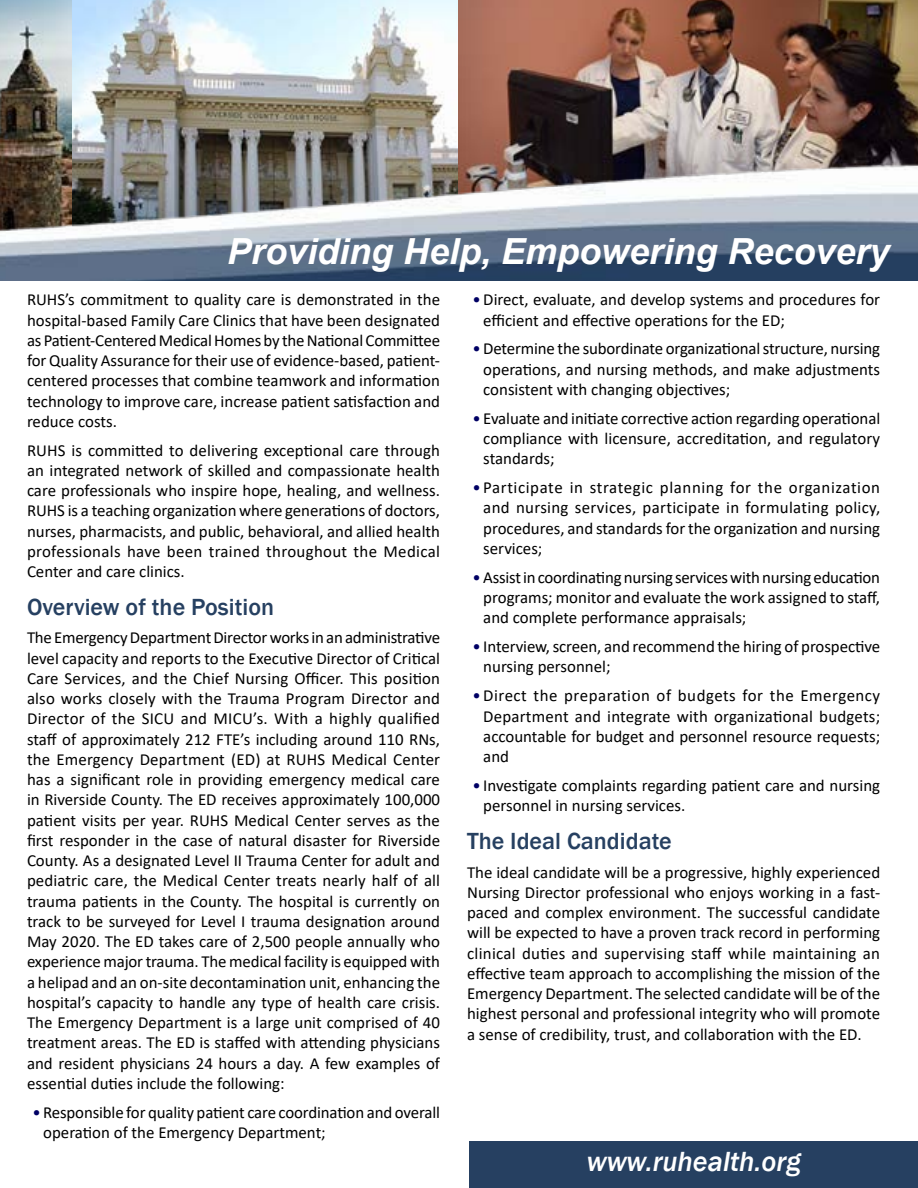
<style>
.page{position:relative;width:918px;height:1188px;background:#fff}
.page>*{position:absolute;margin:0;border:0;box-sizing:border-box;transform-origin:0 0}
.t1{font:italic 700 36px "Arial";color:#fff}
.t2{font:italic 500 28.5px "Franklin Gothic";color:#fff}
.t3{font:500 24px "Franklin Gothic";color:#264061}
.t4{font:16.8px/20.2px "Calibri";color:#000;text-align:justify}
.s1{color:#000064}
</style>
<div class="page">
<img style="left:72px;top:0;width:387px;height:159px">
<img style="left:459px;top:0;width:459px;height:159px">
<img style="left:0;top:0;width:72px;height:159px">
<img style="left:0;top:159px;width:918px;height:122px">
<div style="left:470px;top:1142px;width:448px;height:46px;background:#264061"></div>
<h1 class="t1" style="left:227px;top:227px;width:664px">Providing Help, Empowering Recovery</h1>
<p class="t4" style="left:27px;top:289px;width:415px">RUHS’s commitment to quality care is demonstrated in the hospital-based Family Care Clinics that have been designated as Patient-Centered Medical Homes by the National Committee for Quality Assurance for their use of evidence-based, patient&shy;centered processes that combine teamwork and information technology to improve care, increase patient satisfaction and reduce costs.</p>
<p class="t4" style="left:27px;top:440px;width:415px">RUHS is committed to delivering exceptional care through an integrated network of skilled and compassionate health care professionals who inspire hope, healing, and wellness.<br>RUHS is a teaching organization where generations of doctors, nurses, pharmacists, and public, behavioral, and allied health professionals have been trained throughout the Medical Center and care clinics.</p>
<h3 class="t3" style="left:27px;top:592px;width:249px">Overview of the Position</h3>
<p class="t4" style="left:27px;top:627px;width:415px">The Emergency Department Director works in an administrative level capacity and reports to the Executive Director of Critical Care Services, and the Chief Nursing Officer. This position also works closely with the Trauma Program Director and Director of the SICU and MICU’s. With a highly qualified staff of approximately 212 FTE’s including around 110 RNs, the Emergency Department (ED) at RUHS Medical Center has a significant role in providing emergency medical care in Riverside County. The ED receives approximately 100,000 patient visits per year. RUHS Medical Center serves as the first responder in the case of natural disaster for Riverside County. As a designated Level II Trauma Center for adult and pediatric care, the Medical Center treats nearly half of all trauma patients in the County. The hospital is currently on track to be surveyed for Level I trauma designation around May 2020. The ED takes care of 2,500 people annually who experience major trauma. The medical facility is equipped with a helipad and an on-site decontamination unit, enhancing the hospital’s capacity to handle any type of health care crisis.<br>The Emergency Department is a large unit comprised of 40 treatment areas. The ED is staffed with attending physicians and resident physicians 24 hours a day. A few examples of essential duties include the following:</p>
<p class="t4" style="left:43px;top:1102px;width:398px;text-indent:-11px"><span class="s1">•</span> Responsible for quality patient care coordination and overall operation of the Emergency Department;</p>
<p class="t4" style="left:483px;top:289px;width:398px;text-indent:-11px"><span class="s1">•</span>Direct, evaluate, and develop systems and procedures for efficient and effective operations for the ED;</p>
<p class="t4" style="left:483px;top:338px;width:398px;text-indent:-11px"><span class="s1">•</span>Determine the subordinate organizational structure, nursing operations, and nursing methods, and make adjustments consistent with changing objectives;</p>
<p class="t4" style="left:483px;top:408px;width:398px;text-indent:-11px"><span class="s1">•</span> Evaluate and initiate corrective action regarding operational compliance with licensure, accreditation, and regulatory standards;</p>
<p class="t4" style="left:483px;top:477px;width:398px;text-indent:-11px"><span class="s1">•</span>Participate in strategic planning for the organization and nursing services, participate in formulating policy, procedures, and standards for the organization and nursing services;</p>
<p class="t4" style="left:483px;top:567px;width:398px;text-indent:-11px"><span class="s1">•</span> Assist in coordinating nursing services with nursing education programs; monitor and evaluate the work assigned to staff, and complete performance appraisals;</p>
<p class="t4" style="left:483px;top:636px;width:398px;text-indent:-11px"><span class="s1">•</span> Interview, screen, and recommend the hiring of prospective nursing personnel;</p>
<p class="t4" style="left:483px;top:685px;width:398px;text-indent:-11px"><span class="s1">•</span>Direct the preparation of budgets for the Emergency Department and integrate with organizational budgets; accountable for budget and personnel resource requests; and</p>
<p class="t4" style="left:483px;top:775px;width:398px;text-indent:-11px"><span class="s1">•</span> Investigate complaints regarding patient care and nursing personnel in nursing services.</p>
<h3 class="t3" style="left:467px;top:826px;width:206px">The Ideal Candidate</h3>
<p class="t4" style="left:467px;top:861px;width:415px">The ideal candidate will be a progressive, highly experienced Nursing Director professional who enjoys working in a fast&shy;paced and complex environment. The successful candidate will be expected to have a proven track record in performing clinical duties and supervising staff while maintaining an effective team approach to accomplishing the mission of the Emergency Department. The selected candidate will be of the highest personal and professional integrity who will promote a sense of credibility, trust, and collaboration with the ED.</p>
<h2 class="t2" style="left:587px;top:1143px;width:216px">www.ruhealth.org</h2>
</div>
